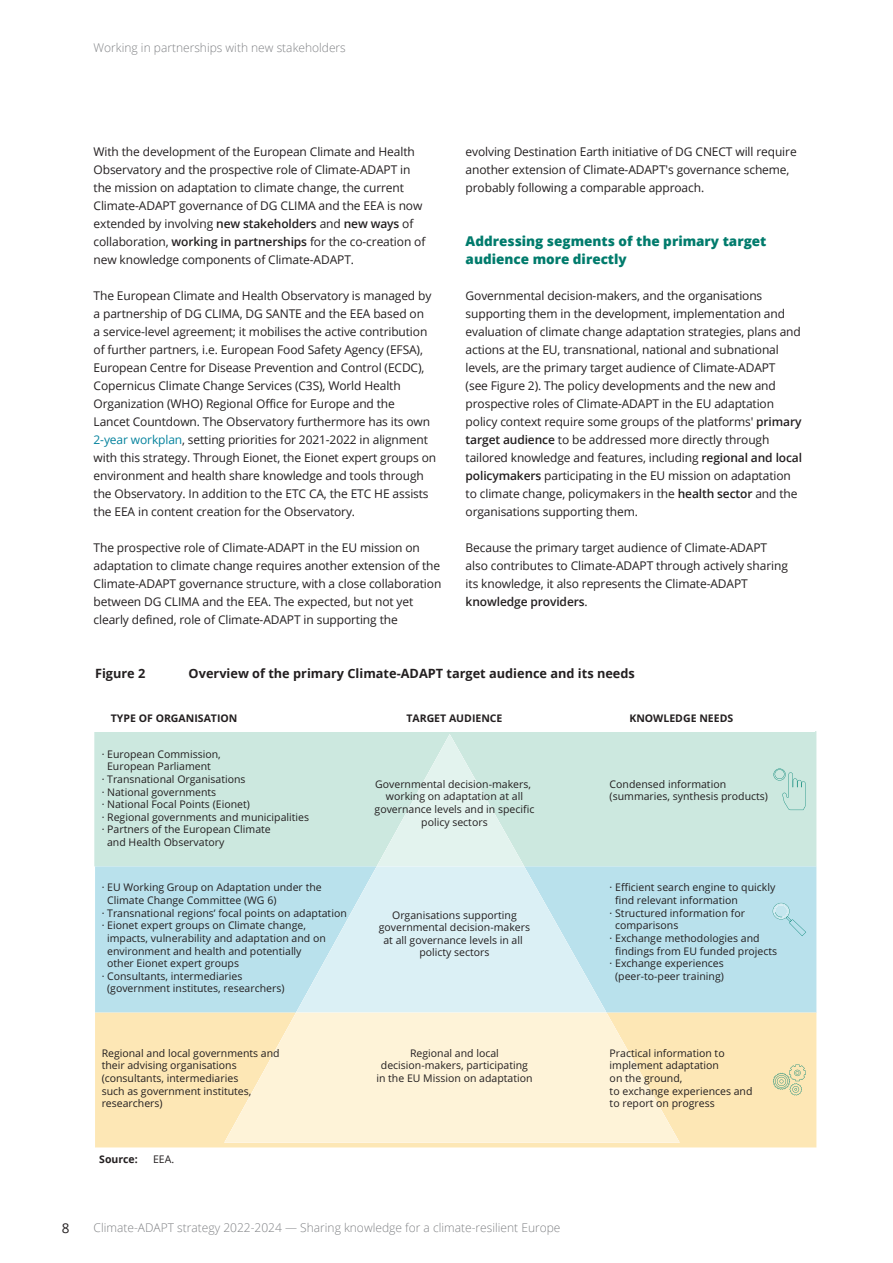
<style>
.page{position:relative;width:893px;height:1263px;background:#fff}
.page>*{position:absolute;margin:0;border:0;box-sizing:border-box;transform-origin:0 0}
._2021_-_Heading_2{font:800 13.5px/18px "Open Sans";color:#007b6c}
.t1{font:13.5px "Open Sans";color:#231f20}
._2021_-_Figure_title{font:700 12.75px "Open Sans";color:#231f20}
._2021_-_Body_text{font:12px/18px "Open Sans";letter-spacing:-.01em;color:#231f20}
.t2{font:300 12px "Open Sans";color:#808285}
._2021_-_Note_Source{font:10.5px/12.6px "Open Sans";color:#231f20}
._2021_-_Note_Source-2{font:700 10.5px "Open Sans";color:#231f20}
.s1{font-weight:600}
.s2{color:#04829d}
</style>
<div class="page">
<div style="left:94px;top:731px;width:722px;height:135px;background:#cce8df"></div>
<div style="left:95px;top:866px;width:721px;height:146px;background:#b9e1ec"></div>
<div style="left:95px;top:1013px;width:721px;height:134px;background:#fde7b5"></div>
<hr style="left:606px;top:1012px;width:210px;height:1px;background:#fde7b5">
<hr style="left:95px;top:1012px;width:201px;height:1px;background:#fde7b5">
<svg style="left:377px;top:734px;width:147px;height:132px;background:#d7ede6"></svg>
<svg style="left:296px;top:866px;width:310px;height:146px;background:#d2ecf2"></svg>
<svg style="left:224px;top:1013px;width:456px;height:129px;background:#fdf1d2"></svg>
<hr style="left:296px;top:1012px;width:311px;height:1px;background:#fef3d8">
<svg style="left:773px;top:903px;width:33px;height:33px"></svg>
<svg style="left:773px;top:768px;width:32px;height:42px"></svg>
<svg style="left:773px;top:1065px;width:33px;height:30px"></svg>
<p class="t2" style="left:94px;top:40px;width:254px">Working in partnerships with new stakeholders</p>
<p class="_2021_-_Body_text" style="left:94px;top:142px;width:333px">With the development of the European Climate and Health Observatory and the prospective role of Climate-ADAPT in the mission on adaptation to climate change, the current Climate‑ADAPT governance of DG CLIMA and the EEA is now extended by involving <span class="s1">new stakeholders</span> and <span class="s1">new ways</span> of collaboration, <span class="s1">working in partnerships</span> for the co-creation of new knowledge components of Climate-ADAPT.</p>
<p class="_2021_-_Body_text" style="left:94px;top:286px;width:344px">The European Climate and Health Observatory is managed by a partnership of DG CLIMA, DG SANTE and the EEA based on<br>a service-level agreement; it mobilises the active contribution of further partners, i.e. European Food Safety Agency (EFSA), European Centre for Disease Prevention and Control (ECDC), Copernicus Climate Change Services (C3S), World Health Organization (WHO) Regional Office for Europe and the<br>Lancet Countdown. The Observatory furthermore has its own <span class="s2">2-year workplan</span>, setting priorities for 2021-2022 in alignment with this strategy. Through Eionet, the Eionet expert groups on environment and health share knowledge and tools through the Observatory. In addition to the ETC CA, the ETC HE assists the EEA in content creation for the Observatory.</p>
<p class="_2021_-_Body_text" style="left:94px;top:538px;width:349px">The prospective role of Climate-ADAPT in the EU mission on adaptation to climate change requires another extension of the Climate-ADAPT governance structure, with a close collaboration between DG CLIMA and the EEA. The expected, but not yet clearly defined, role of Climate-ADAPT in supporting the</p>
<p class="_2021_-_Body_text" style="left:466px;top:142px;width:333px">evolving Destination Earth initiative of DG CNECT will require another extension of Climate-ADAPT's governance scheme, probably following a comparable approach.</p>
<p class="_2021_-_Heading_2" style="left:466px;top:231px;width:302px">Addressing segments of the primary target audience more directly</p>
<p class="_2021_-_Body_text" style="left:466px;top:286px;width:338px">Governmental decision-makers, and the organisations supporting them in the development, implementation and evaluation of climate change adaptation strategies, plans and actions at the EU, transnational, national and subnational levels, are the primary target audience of Climate-ADAPT<br>(see Figure 2). The policy developments and the new and prospective roles of Climate-ADAPT in the EU adaptation policy context require some groups of the platforms' <span class="s1">primary target audience</span> to be addressed more directly through tailored knowledge and features, including <span class="s1">regional and local policymakers</span> participating in the EU mission on adaptation to climate change, policymakers in the <span class="s1">health sector</span> and the organisations supporting them.</p>
<p class="_2021_-_Body_text" style="left:466px;top:538px;width:324px">Because the primary target audience of Climate-ADAPT also contributes to Climate-ADAPT through actively sharing its knowledge, it also represents the Climate-ADAPT <span class="s1">knowledge providers</span>.</p>
<p class="_2021_-_Figure_title" style="left:95px;top:664px;width:52px">Figure 2</p>
<p class="_2021_-_Figure_title" style="left:189px;top:664px;width:448px">Overview of the primary Climate-ADAPT target audience and its needs</p>
<p class="_2021_-_Note_Source-2" style="left:111px;top:711px;width:128px">TYPE OF ORGANISATION</p>
<p class="_2021_-_Note_Source-2" style="left:406px;top:711px;width:98px">TARGET AUDIENCE</p>
<p class="_2021_-_Note_Source-2" style="left:629px;top:711px;width:105px">KNOWLEDGE NEEDS</p>
<p class="_2021_-_Note_Source" style="left:102px;top:747px;width:121px">· European Commission,</p>
<p class="_2021_-_Note_Source" style="left:107px;top:760px;width:105px">European Parliament</p>
<p class="_2021_-_Note_Source" style="left:102px;top:772px;width:145px">· Transnational Organisations</p>
<p class="_2021_-_Note_Source" style="left:102px;top:785px;width:116px">· National governments</p>
<p class="_2021_-_Note_Source" style="left:102px;top:798px;width:150px">· National Focal Points (Eionet)</p>
<p class="_2021_-_Note_Source" style="left:102px;top:810px;width:209px">· Regional governments and municipalities</p>
<p class="_2021_-_Note_Source" style="left:102px;top:823px;width:171px">· Partners of the European Climate</p>
<p class="_2021_-_Note_Source" style="left:107px;top:836px;width:119px">and Health Observatory</p>
<p class="_2021_-_Note_Source" style="left:102px;top:881px;width:222px">· EU Working Group on Adaptation under the</p>
<p class="_2021_-_Note_Source" style="left:107px;top:894px;width:171px">Climate Change Committee (WG 6)</p>
<p class="_2021_-_Note_Source" style="left:102px;top:906px;width:247px">· Transnational regions’ focal points on adaptation</p>
<p class="_2021_-_Note_Source" style="left:102px;top:919px;width:206px">· Eionet expert groups on Climate change,</p>
<p class="_2021_-_Note_Source" style="left:107px;top:931px;width:220px">impacts, vulnerability and adaptation and on</p>
<p class="_2021_-_Note_Source" style="left:107px;top:944px;width:196px">environment and health and potentially</p>
<p class="_2021_-_Note_Source" style="left:107px;top:957px;width:133px">other Eionet expert groups</p>
<p class="_2021_-_Note_Source" style="left:102px;top:969px;width:142px">· Consultants, intermediaries</p>
<p class="_2021_-_Note_Source" style="left:107px;top:982px;width:179px">(government institutes, researchers)</p>
<p class="_2021_-_Note_Source" style="left:610px;top:777px;width:160px">Condensed information (summaries, synthesis products)</p>
<p class="_2021_-_Note_Source" style="left:375px;top:777px;width:161px;text-align:center">Governmental decision-makers, working on adaptation at all governance levels and in specific policy sectors</p>
<p class="_2021_-_Note_Source" style="left:610px;top:881px;width:167px">· Efficient search engine to quickly</p>
<p class="_2021_-_Note_Source" style="left:615px;top:894px;width:124px">find relevant information</p>
<p class="_2021_-_Note_Source" style="left:610px;top:906px;width:137px">· Structured information for</p>
<p class="_2021_-_Note_Source" style="left:615px;top:919px;width:65px">comparisons</p>
<p class="_2021_-_Note_Source" style="left:610px;top:931px;width:151px">· Exchange methodologies and</p>
<p class="_2021_-_Note_Source" style="left:615px;top:944px;width:164px">findings from EU funded projects</p>
<p class="_2021_-_Note_Source" style="left:610px;top:957px;width:116px">· Exchange experiences</p>
<p class="_2021_-_Note_Source" style="left:615px;top:969px;width:110px">(peer-to-peer training)</p>
<p class="_2021_-_Note_Source" style="left:379px;top:908px;width:153px;text-align:center">Organisations supporting governmental decision-makers at all governance levels in all policty sectors</p>
<p class="_2021_-_Note_Source" style="left:102px;top:1046px;width:180px">Regional and local governments and their advising organisations (consultants, intermediaries<br>such as government institutes, researchers)</p>
<p class="_2021_-_Note_Source-2" style="left:99px;top:1152px;width:40px">Source:</p>
<p class="_2021_-_Note_Source" style="left:153px;top:1153px;width:23px">EEA.</p>
<p class="_2021_-_Note_Source" style="left:376px;top:1046px;width:158px;text-align:center">Regional and local decision-makers, participating in the EU Mission on adaptation</p>
<p class="t1" style="left:62px;top:1219px;width:9px">8</p>
<p class="t2" style="left:94px;top:1219px;width:468px">Climate-ADAPT strategy 2022-2024 — Sharing knowledge for a climate-resilient Europe</p>
<p class="_2021_-_Note_Source" style="left:610px;top:1046px;width:144px">Practical information to implement adaptation<br>on the ground,<br>to exchange experiences and to report on progress</p>
</div>
